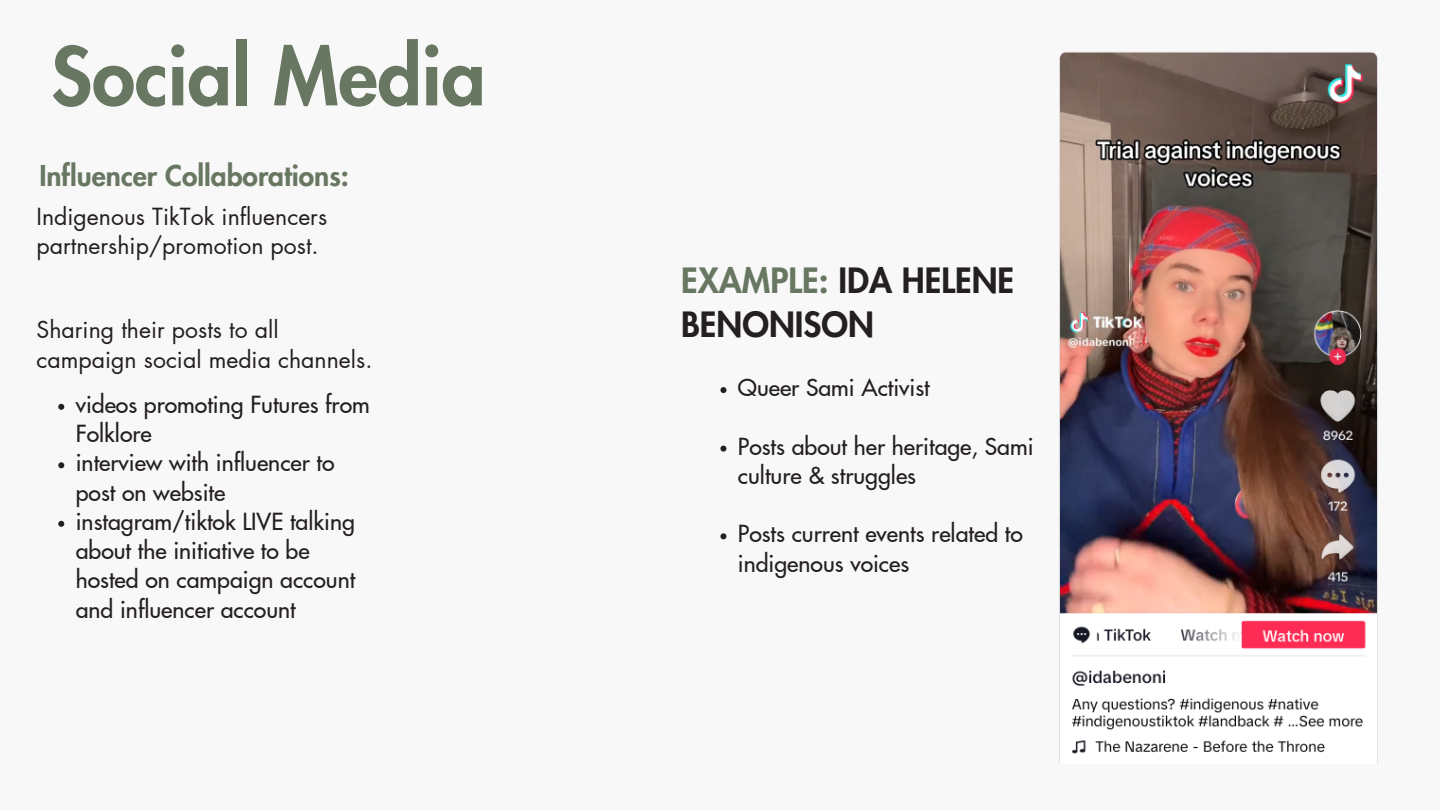
<style>
.page{position:relative;width:1440px;height:810px;background:#f9f8f8}
.page>*{position:absolute;margin:0;border:0;box-sizing:border-box;transform-origin:0 0}
.t1{font:800 78.2px "Futura LT Pro";color:#677761}
.t2{font:800 34.1px/44.2px "Futura LT Pro";color:#241f20}
.t3{font:800 28.1px "Futura LT Pro";color:#677761}
.t4{font:500 23.1px/29.2px "Futura LT Pro";color:#241f20}
.t5{font:23.1px/29.2px "Futura LT Pro";color:#241f20}
.s1{color:#677761}
</style>
<div class="page">
<img style="left:1060px;top:52px;width:318px;height:712px">
<svg style="left:720px;top:387px;width:6px;height:6px"></svg>
<svg style="left:720px;top:446px;width:6px;height:6px"></svg>
<svg style="left:720px;top:533px;width:6px;height:6px"></svg>
<svg style="left:58px;top:404px;width:6px;height:6px"></svg>
<svg style="left:58px;top:462px;width:6px;height:6px"></svg>
<svg style="left:58px;top:521px;width:6px;height:6px"></svg>
<h1 class="t1" style="left:51px;top:41px;width:436px">Social Media</h1>
<h3 class="t3" style="left:39px;top:163px;width:311px">Influencer Collaborations:</h3>
<p class="t5" style="left:37px;top:203px;width:292px">Indigenous TikTok influencers partnership/promotion post.</p>
<p class="t5" style="left:37px;top:316px;width:337px">Sharing their posts to all campaign social media channels.</p>
<p class="t4" style="left:76px;top:391px;width:296px">videos promoting Futures from<br>Folklore</p>
<p class="t4" style="left:76px;top:449px;width:260px">interview with influencer to post on website</p>
<p class="t4" style="left:76px;top:508px;width:281px">instagram/tiktok LIVE talking about the initiative to be hosted on campaign account and influencer account</p>
<p class="t2" style="left:681px;top:260px;width:335px"><span class="s1">EXAMPLE:</span> IDA HELENE<br>BENONISON</p>
<p class="t4" style="left:738px;top:374px;width:193px">Queer Sami Activist</p>
<p class="t4" style="left:738px;top:432px;width:297px">Posts about her heritage, Sami culture &amp; struggles</p>
<h2 class="t4" style="left:738px;top:520px;width:286px">Posts current events related to indigenous voices</h2>
</div>
